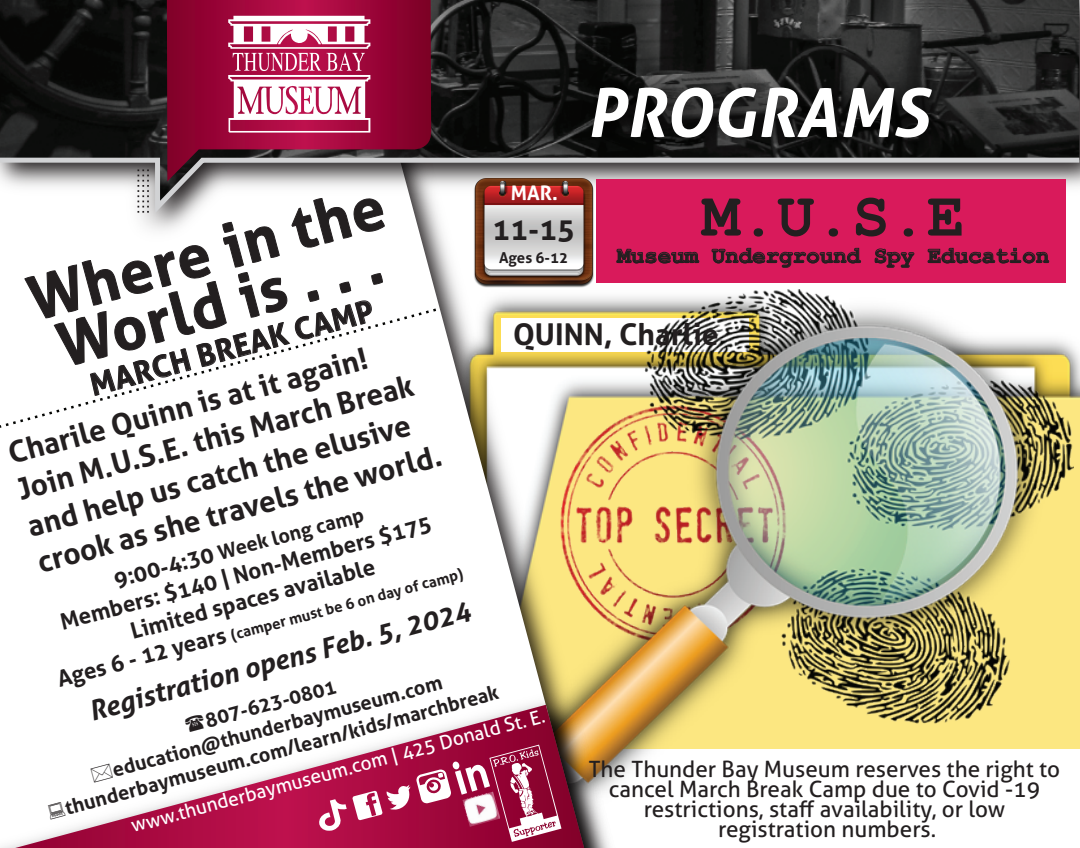
<style>
.page{position:relative;width:1080px;height:848px;background:#fff}
.page>*{position:absolute;margin:0;border:0;box-sizing:border-box;transform-origin:0 0}
.t1{font:italic 700 67.25px "Aller";color:#fff}
.t2{font:700 62.5px "Courier New";color:#231f20}
.t3{font:700 60px/52.5px "Aller";color:#231f20}
.t4{font:700 30px/37.5px "Aller";color:#231f20}
.t5{font:italic 700 27.5px "Aller";color:#231f20}
.t6{font:22.5px/20px "Aller";color:#231f20;text-align:center}
.t7{font:700 22.5px/27px "Aller";color:#231f20;text-align:center}
.t8{font:700 22.5px "Courier New";color:#231f20}
.t9{font:700 20px/24px "Aller";color:#231f20;text-align:center}
.t10{font:700 20px "Aller";color:#fff}
.t11{font:19.25px "Aller";color:#fff}
.t12{font:700 15px "Aller";color:#231f20}
.s1{font-size:22.5px}
</style>
<div class="page">
<img style="left:629px;top:447px;width:445px;height:302px">
<img style="left:584px;top:447px;width:45px;height:239px">
<svg style="left:476px;top:447px;width:108px;height:239px"></svg>
<img style="left:4px;top:686px;width:655px;height:161px">
<svg style="left:15px;top:704px;width:569px;height:143px"></svg>
<img style="left:415px;top:219px;width:664px;height:228px">
<img style="left:0;top:0;width:1079px;height:155px">
<svg style="left:0;top:155px;width:1079px;height:64px"></svg>
<svg style="left:167px;top:0;width:265px;height:181px;background:#8a173d"></svg>
<svg style="left:24px;top:169px;width:361px;height:136px"></svg>
<svg style="left:228px;top:16px;width:142px;height:116px"></svg>
<img style="left:568px;top:51px;width:400px;height:130px">
<svg style="left:0;top:305px;width:443px;height:127px"></svg>
<img style="left:473px;top:178px;width:121px;height:109px">
<svg style="left:319px;top:744px;width:242px;height:97px"></svg>
<img style="left:463px;top:791px;width:37px;height:35px">
<div style="left:597px;top:179px;width:469px;height:103px;background:#d91a5b"></div>
<svg style="left:616px;top:248px;width:84px;height:15px"></svg>
<svg style="left:711px;top:248px;width:150px;height:20px"></svg>
<svg style="left:874px;top:248px;width:41px;height:20px"></svg>
<svg style="left:927px;top:248px;width:122px;height:15px"></svg>
<svg style="left:184px;top:713px;width:22px;height:19px"></svg>
<svg style="left:91px;top:763px;width:22px;height:19px"></svg>
<svg style="left:47px;top:801px;width:19px;height:18px"></svg>
<h1 class="t1" style="left:586px;top:71px;width:344px">PROGRAMS</h1>
<p class="t10" style="left:511px;top:181px;width:49px">MAR.</p>
<h3 class="t3" style="left:23px;top:274px;width:368px;rotate:-15deg">Where in the<br>World is . . .</h3>
<h2 class="t2" style="left:702px;top:177px;width:264px">M.U.S.E</h2>
<p class="t8" style="left:617px;top:241px;width:434px">Museum Underground Spy Education</p>
<p class="t4" style="left:492px;top:211px;width:85px">11-15</p>
<p class="t12" style="left:499px;top:248px;width:71px">Ages 6-12</p>
<p class="t4" style="left:86px;top:367px;width:294px;rotate:-15deg">MARCH BREAK CAMP</p>
<p class="t4" style="left:513px;top:315px;width:207px">QUINN, Charlie</p>
<p class="t4" style="left:4px;top:435px;width:419px;rotate:-15deg">Charile Quinn is at it again!<br>Join M.U.S.E. this March Break and help us catch the elusive crook as she travels the world.</p>
<p class="t9" style="left:112px;top:569px;width:259px;rotate:-15deg"><span class="s1">9:00-4:30</span> Week long camp</p>
<p class="t7" style="left:57px;top:609px;width:385px;rotate:-15deg">Members: $140 | Non-Members $175<br>Limited spaces available</p>
<p class="t12" style="left:56px;top:672px;width:420px;rotate:-15deg"><span class="s1">Ages 6 - 12 years</span> (camper must be 6 on day of camp)</p>
<p class="t5" style="left:85px;top:694px;width:395px;rotate:-15deg">Registration opens Feb. 5, 2024</p>
<p class="t9" style="left:50px;top:749px;width:450px;rotate:-15deg">807-623-0801 education@thunderbaymuseum.com thunderbaymuseum.com/learn/kids/marchbreak</p>
<p class="t11" style="left:129px;top:814px;width:429px;rotate:-15deg">www.thunderbaymuseum.com | 425 Donald St. E.</p>
<p class="t6" style="left:589px;top:759px;width:473px">The Thunder Bay Museum reserves the right to cancel March Break Camp due to Covid -19 restrictions, staff availability, or low registration numbers.</p>
</div>
